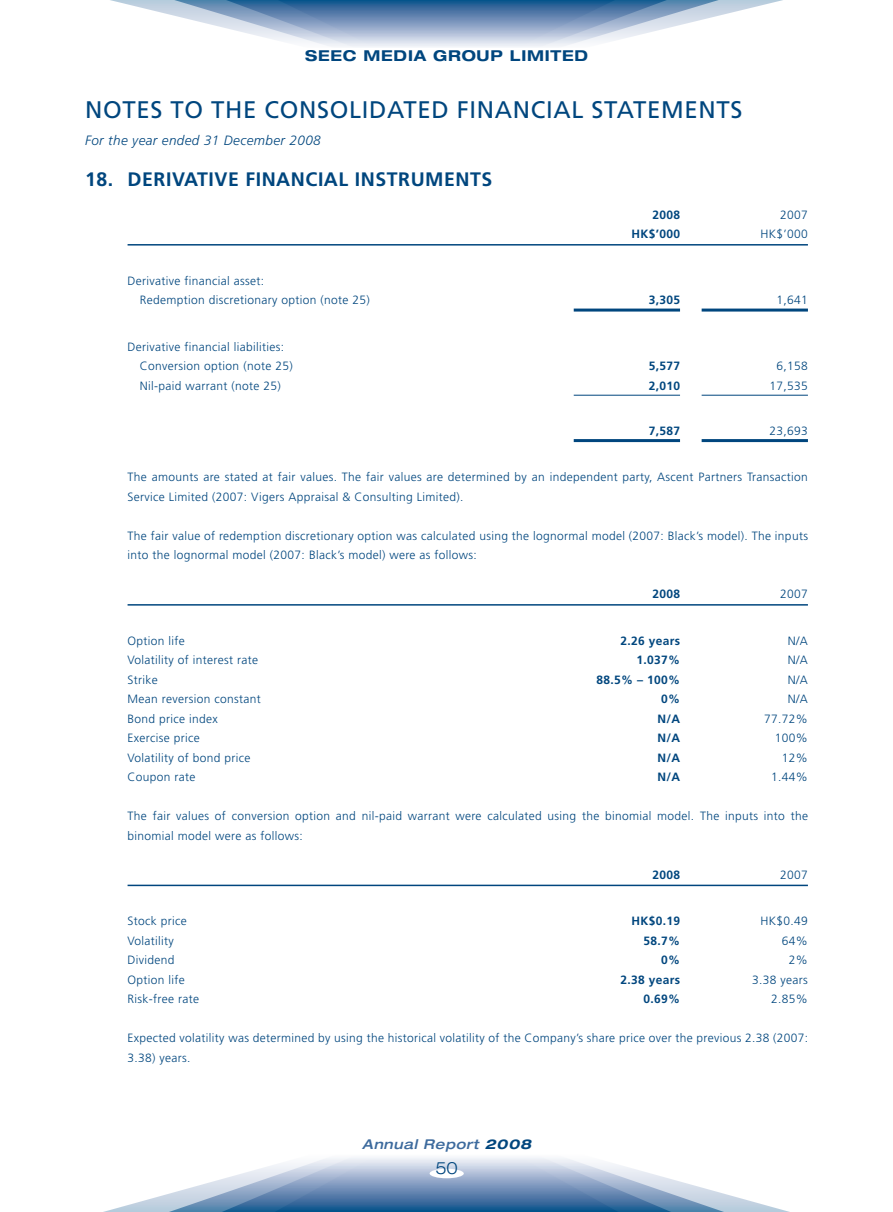
<style>
.page{position:relative;width:893px;height:1212px;background:#fff}
.page>*{position:absolute;margin:0;border:0;box-sizing:border-box;transform-origin:0 0}
.t1{font:24px "Frutiger LT Std";letter-spacing:.03em;color:#00467e}
.t2{font:700 19.5px "Frutiger LT Std";letter-spacing:.03em;color:#00467e}
.t3{font:300 expanded 16.95px "Helvetica Neue LT Std";color:#00467e}
.t4{font:700 expanded 15px "Helvetica Neue LT Std";letter-spacing:.05em;color:#00467e}
.t5{font:italic 300 13.5px "Frutiger LT Std";letter-spacing:.03em;color:#00467e}
.t6{font:italic 500 expanded 13.5px "Helvetica Neue LT Std";letter-spacing:.05em;color:#3c6a9d}
.t7{font:300 12px/19.5px "Frutiger LT Std";letter-spacing:.03em;color:#00467e}
.t8{font:700 12px "Frutiger LT Std";letter-spacing:.03em;color:#00467e}
.s1{font-weight:700;color:#00467e}
</style>
<div class="page">
<svg style="left:132px;top:1187px;width:629px;height:25px"></svg>
<svg style="left:192px;top:1171px;width:509px;height:41px"></svg>
<svg style="left:252px;top:1157px;width:389px;height:55px;background:#88a4c4"></svg>
<svg style="left:132px;top:0;width:629px;height:20px"></svg>
<svg style="left:192px;top:0;width:509px;height:47px"></svg>
<div style="left:430px;top:1169px;width:34px;height:9px;background:#fff;border-radius:50%"></div>
<hr style="left:128px;top:244px;width:680px;height:2px;background:#00467e">
<hr style="left:574px;top:309px;width:106px;height:3px;background:#00467e">
<hr style="left:702px;top:309px;width:106px;height:3px;background:#00467e">
<hr style="left:574px;top:395px;width:106px;height:1px;background:#00467e">
<hr style="left:702px;top:395px;width:106px;height:1px;background:#00467e">
<hr style="left:574px;top:439px;width:106px;height:3px;background:#00467e">
<hr style="left:702px;top:439px;width:106px;height:3px;background:#00467e">
<hr style="left:128px;top:604px;width:680px;height:2px;background:#00467e">
<hr style="left:128px;top:885px;width:680px;height:1px;background:#00467e">
<p class="t4" style="left:305px;top:46px;width:285px">SEEC MEDIA GROUP LIMITED</p>
<p class="t1" style="left:85px;top:95px;width:659px">NOTES TO THE CONSOLIDATED FINANCIAL STATEMENTS</p>
<p class="t5" style="left:85px;top:133px;width:237px">For the year ended 31 December 2008</p>
<p class="t2" style="left:85px;top:168px;width:409px">18. DERIVATIVE FINANCIAL INSTRUM ENTS</p>
<p class="t8" style="left:652px;top:207px;width:29px">2008</p>
<p class="t7" style="left:780px;top:205px;width:29px">2007</p>
<p class="t8" style="left:631px;top:227px;width:50px">HK$’000</p>
<p class="t7" style="left:761px;top:224px;width:49px">HK$’000</p>
<p class="t7" style="left:140px;top:271px;width:231px;text-indent:-12px">Derivative financial asset:<br>Redemption discretionary option (note 25)</p>
<p class="t8" style="left:649px;top:293px;width:33px">3,305</p>
<p class="t7" style="left:777px;top:290px;width:33px">1,641</p>
<p class="t7" style="left:140px;top:337px;width:154px;text-indent:-12px">Derivative financial liabilities:<br>Conversion option (note 25)</p>
<p class="t8" style="left:649px;top:359px;width:33px">5,577</p>
<p class="t7" style="left:777px;top:356px;width:33px">6,158</p>
<p class="t7" style="left:140px;top:376px;width:143px">Nil-paid warrant (note 25)</p>
<p class="t8" style="left:649px;top:378px;width:33px">2,010</p>
<p class="t7" style="left:770px;top:376px;width:40px">17,535</p>
<p class="t8" style="left:649px;top:423px;width:33px">7,587</p>
<p class="t7" style="left:770px;top:421px;width:40px">23,693</p>
<p class="t7" style="left:128px;top:467px;width:682px">The amounts are stated at fair values. The fair values are determined by an independent party, Ascent Partners Transaction<br>Service Limited (2007: Vigers Appraisal &amp; Consulting Limited).</p>
<p class="t7" style="left:128px;top:526px;width:682px">The fair value of redemption discretionary option was calculated using the lognormal model (2007: Black’s model). The inputs into the lognormal model (2007: Black’s model) were as follows:</p>
<p class="t8" style="left:652px;top:587px;width:29px">2008</p>
<p class="t7" style="left:780px;top:584px;width:29px">2007</p>
<p class="t7" style="left:128px;top:631px;width:59px">Option life</p>
<p class="t8" style="left:620px;top:633px;width:61px">2.26 years</p>
<p class="t7" style="left:788px;top:631px;width:22px">N/A</p>
<p class="t7" style="left:128px;top:650px;width:132px">Volatility of interest rate</p>
<p class="t8" style="left:636px;top:653px;width:45px">1.037%</p>
<p class="t7" style="left:788px;top:650px;width:22px">N/A</p>
<p class="t7" style="left:128px;top:670px;width:32px">Strike</p>
<p class="t8" style="left:596px;top:672px;width:85px">88.5% – 100%</p>
<p class="t7" style="left:788px;top:670px;width:22px">N/A</p>
<p class="t7" style="left:128px;top:689px;width:135px">Mean reversion constant</p>
<p class="t8" style="left:661px;top:692px;width:21px">0%</p>
<p class="t7" style="left:788px;top:689px;width:22px">N/A</p>
<p class="t7" style="left:128px;top:709px;width:92px">Bond price index</p>
<p class="t8" style="left:657px;top:711px;width:24px">N/A</p>
<p class="t7" style="left:764px;top:709px;width:45px">77.72%</p>
<p class="t7" style="left:128px;top:728px;width:74px">Exercise price</p>
<p class="t8" style="left:657px;top:731px;width:24px">N/A</p>
<p class="t7" style="left:775px;top:728px;width:35px">100%</p>
<p class="t7" style="left:128px;top:748px;width:125px">Volatility of bond price</p>
<p class="t8" style="left:657px;top:750px;width:24px">N/A</p>
<p class="t7" style="left:782px;top:748px;width:28px">12%</p>
<p class="t7" style="left:128px;top:767px;width:70px">Coupon rate</p>
<p class="t8" style="left:657px;top:770px;width:24px">N/A</p>
<p class="t7" style="left:771px;top:767px;width:38px">1.44%</p>
<p class="t7" style="left:128px;top:806px;width:682px">The fair values of conversion option and nil-paid warrant were calculated using the binomial model. The inputs into the binomial model were as follows:</p>
<p class="t8" style="left:652px;top:867px;width:29px">2008</p>
<p class="t7" style="left:780px;top:865px;width:29px">2007</p>
<p class="t7" style="left:128px;top:911px;width:61px">Stock price</p>
<p class="t8" style="left:631px;top:914px;width:50px">HK$0.19</p>
<p class="t7" style="left:761px;top:911px;width:49px">HK$0.49</p>
<p class="t7" style="left:128px;top:931px;width:48px">Volatility</p>
<p class="t8" style="left:643px;top:933px;width:38px">58.7%</p>
<p class="t7" style="left:782px;top:931px;width:28px">64%</p>
<p class="t7" style="left:128px;top:950px;width:49px">Dividend</p>
<p class="t8" style="left:661px;top:953px;width:21px">0%</p>
<p class="t7" style="left:789px;top:950px;width:21px">2%</p>
<p class="t7" style="left:128px;top:970px;width:59px">Option life</p>
<p class="t8" style="left:620px;top:972px;width:61px">2.38 years</p>
<p class="t7" style="left:752px;top:970px;width:57px">3.38 years</p>
<p class="t7" style="left:128px;top:989px;width:73px">Risk-free rate</p>
<p class="t8" style="left:643px;top:992px;width:38px">0.69%</p>
<p class="t7" style="left:771px;top:989px;width:38px">2.85%</p>
<p class="t7" style="left:128px;top:1028px;width:682px">Expected volatility was determined by using the historical volatility of the Company’s share price over the previous 2.38 (2007:<br>3.38) years.</p>
<p class="t6" style="left:362px;top:1136px;width:170px">Annual Report <span class="s1">2008</span></p>
<p class="t3" style="left:435px;top:1158px;width:24px">50</p>
</div>
